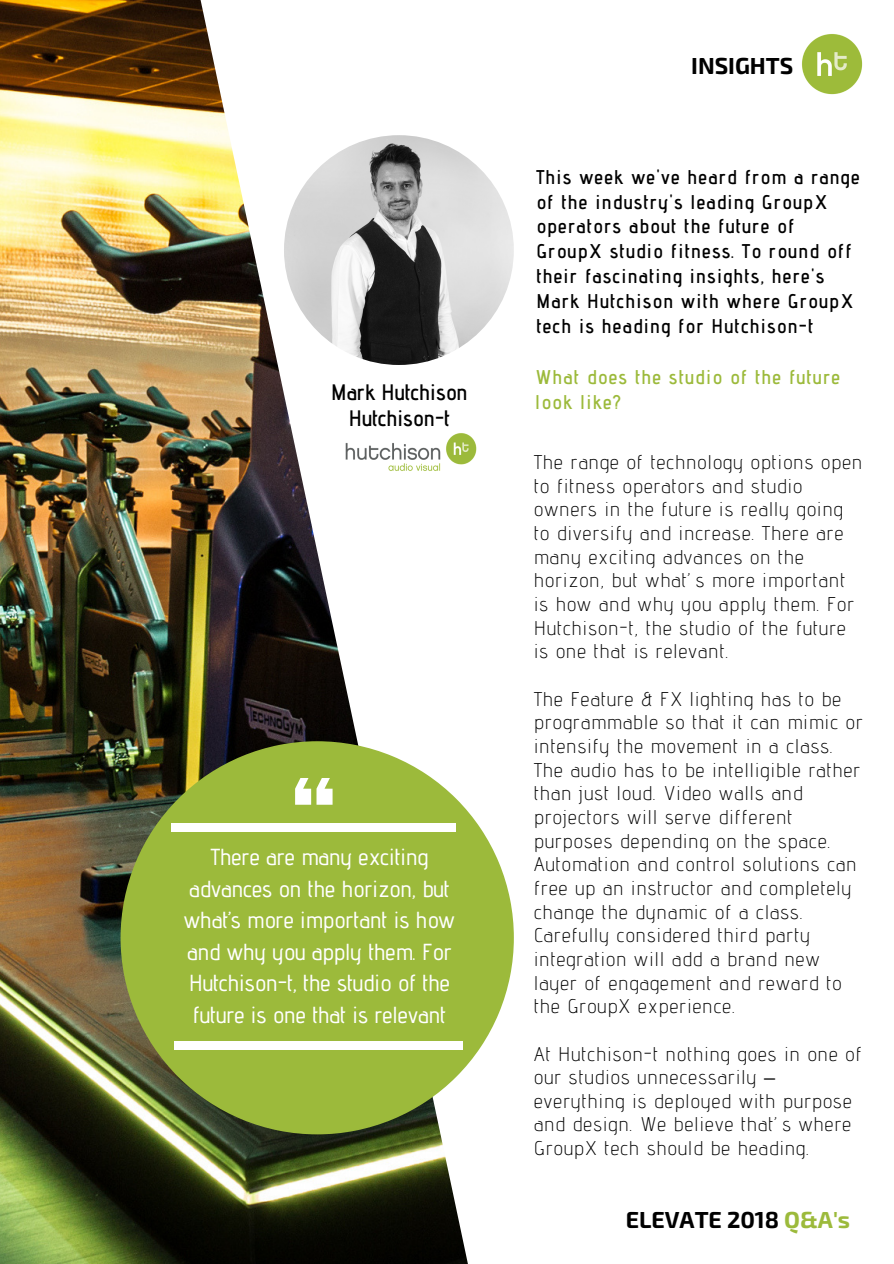
<style>
.page{position:relative;width:894px;height:1264px;background:#fff}
.page>*{position:absolute;margin:0;border:0;box-sizing:border-box;transform-origin:0 0}
.t1{font:500 23.25px/31.5px "Advent Pro";color:#fff;text-align:center}
.t2{font:700 23.25px "Exo 2";color:#000}
.t3{font:600 22.35px/26px "Advent Pro";color:#000;text-align:center}
.t4{font:300 19.8px/23.7px "Advent Pro";letter-spacing:.06em;color:#000}
.t5{font:600 19.8px/24.8px "Advent Pro";letter-spacing:.06em;color:#000}
.t6{font:600 19.8px/24.8px "Advent Pro";letter-spacing:.06em;color:#9cba3b}
.s1{font-family:"Liberation Sans";font-weight:400}
.s2{color:#9cba3b}
</style>
<div class="page">
<img style="left:0;top:0;width:468px;height:1263px">
<svg style="left:120px;top:741px;width:393px;height:393px;background:#9cb44d"></svg>
<img style="left:284px;top:135px;width:229px;height:230px;border-radius:50%">
<svg style="left:295px;top:778px;width:37px;height:26px"></svg>
<div style="left:170px;top:823px;width:49px;height:8px;background:#fff"></div>
<div style="left:407px;top:823px;width:49px;height:8px;background:#fff"></div>
<div style="left:218px;top:823px;width:190px;height:8px;background:#fff"></div>
<div style="left:174px;top:1041px;width:49px;height:8px;background:#fff"></div>
<div style="left:413px;top:1041px;width:49px;height:8px;background:#fff"></div>
<div style="left:221px;top:1041px;width:194px;height:8px;background:#fff"></div>
<img style="left:802px;top:34px;width:59px;height:61px">
<img style="left:343px;top:430px;width:134px;height:43px">
<p class="t3" style="left:331px;top:379px;width:138px">Mark Hutchison<br>Hutchison-t</p>
<p class="t1" style="left:184px;top:840px;width:272px">There are many exciting advances on the horizon, but what’s more important is how and why you apply them. For<br>Hutchison-t, the studio of the future is one that is relevant</p>
<p class="t2" style="left:691px;top:50px;width:103px">INSIGHTS</p>
<p class="t5" style="left:536px;top:164px;width:325px">This week we've heard from a range of the industry's leading GroupX operators about the future of GroupX studio fitness. To round off their fascinating insights, here's Mark Hutchison with where GroupX tech is heading for Hutchison-t</p>
<p class="t6" style="left:535px;top:365px;width:306px">What does the studio of the future look like?</p>
<p class="t4" style="left:534px;top:450px;width:329px">The range of technology options open to fitness operators and studio owners in the future is really going to diversify and increase. There are many exciting advances on the horizon, but what’s more important is how and why you apply them. For Hutchison-t, the studio of the future is one that is relevant.</p>
<p class="t4" style="left:534px;top:686px;width:330px">The Feature &amp; FX lighting has to be programmable so that it can mimic or intensify the movement in a class.<br>The audio has to be intelligible rather than just loud. Video walls and projectors will serve different purposes depending on the space.<br>Automation and control solutions can free up an instructor and completely change the dynamic of a class.<br>Carefully considered third party integration will add a brand new layer of engagement and reward to the GroupX experience.</p>
<p class="t4" style="left:534px;top:1041px;width:329px">At Hutchison-t nothing goes in one of our studios unnecessarily <span class="s1">– </span>everything is deployed with purpose and design. We believe that’s where GroupX tech should be heading.</p>
<p class="t2" style="left:625px;top:1204px;width:226px">ELEVATE 2018 <span class="s2">Q&amp;A's</span></p>
</div>
